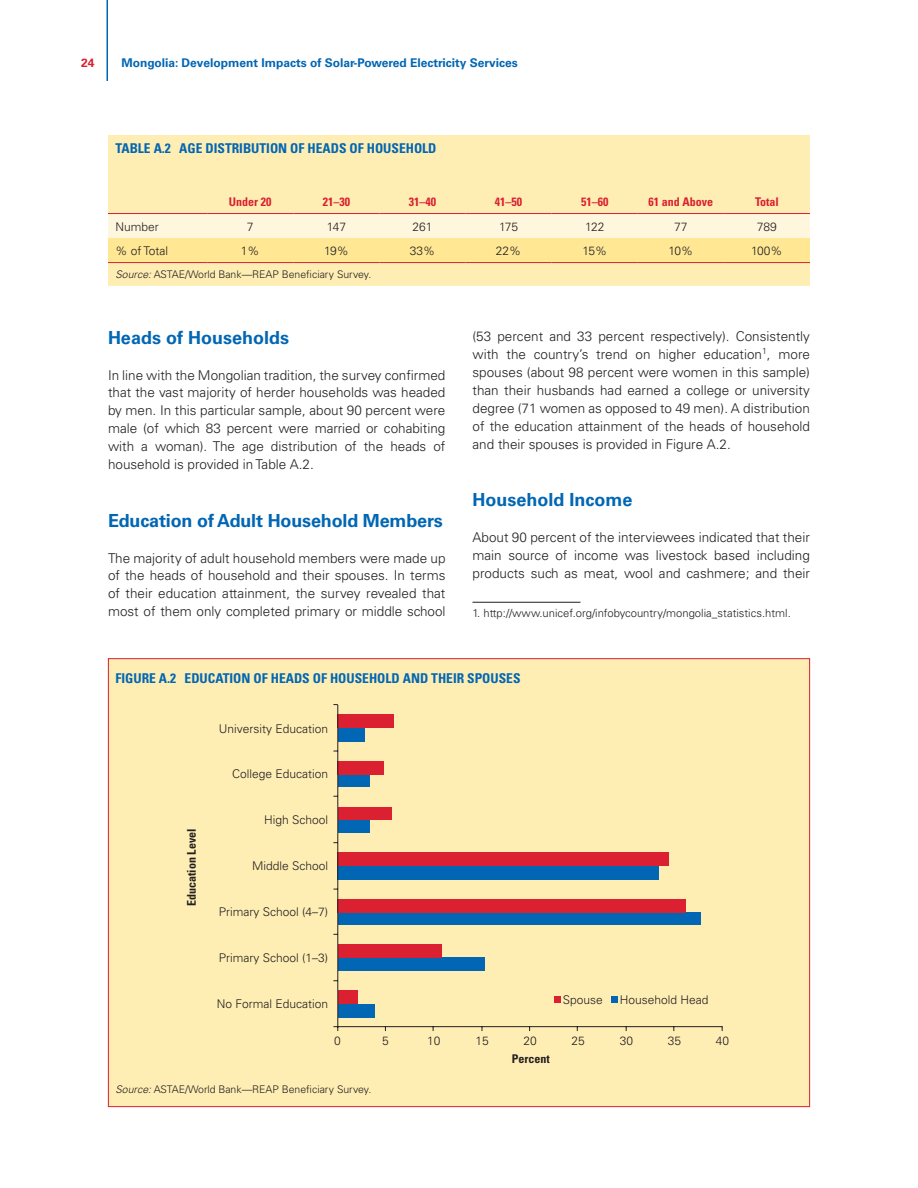
<style>
.page{position:relative;width:918px;height:1188px;background:#fff}
.page>*{position:absolute;margin:0;border:0;box-sizing:border-box;transform-origin:0 0}
.t1{font:700 18px "Univers";letter-spacing:-.005em;color:#0166b3}
.t2{font:300 13.5px/18px "Univers";color:#231f20;text-align:justify}
.t3{font:700 condensed 13.5px "Univers";color:#0166b3}
.t4{font:300 12px "Univers";color:#231f20}
.t5{font:700 12px "Univers";color:#0166b3}
.t6{font:700 condensed 12px "Univers";color:#da2031}
.t7{font:700 condensed 12px "Univers";color:#231f20}
.t8{font:700 12px "Univers";color:#da2031}
.t9{font:300 11.25px "Univers";color:#231f20}
.t10{font:300 10.5px "Univers";color:#231f20}
.s1{font-style:italic}
</style>
<div class="page">
<hr style="left:106px;top:0;width:2px;height:81px;background:#0166b3">
<div style="left:108px;top:135px;width:702px;height:151px;background:#ffeeb4"></div>
<svg style="left:108px;top:214px;width:702px;height:48px;background:#feeeb8"></svg>
<hr style="left:108px;top:213px;width:99px;height:1px;background:#da2031">
<hr style="left:207px;top:213px;width:86px;height:1px;background:#da2031">
<hr style="left:293px;top:213px;width:86px;height:1px;background:#da2031">
<hr style="left:379px;top:213px;width:87px;height:1px;background:#da2031">
<hr style="left:466px;top:213px;width:86px;height:1px;background:#da2031">
<hr style="left:552px;top:213px;width:86px;height:1px;background:#da2031">
<hr style="left:638px;top:213px;width:86px;height:1px;background:#da2031">
<hr style="left:724px;top:213px;width:86px;height:1px;background:#da2031">
<hr style="left:108px;top:262px;width:99px;height:1px;background:#da2031">
<hr style="left:207px;top:262px;width:86px;height:1px;background:#da2031">
<hr style="left:293px;top:262px;width:86px;height:1px;background:#da2031">
<hr style="left:379px;top:262px;width:87px;height:1px;background:#da2031">
<hr style="left:466px;top:262px;width:86px;height:1px;background:#da2031">
<hr style="left:552px;top:262px;width:86px;height:1px;background:#da2031">
<hr style="left:638px;top:262px;width:86px;height:1px;background:#da2031">
<hr style="left:724px;top:262px;width:86px;height:1px;background:#da2031">
<hr style="left:472px;top:602px;width:108px;height:1px;background:#231f20">
<div style="left:108px;top:659px;width:702px;height:448px;background:#ffeeb4"></div>
<div style="left:338px;top:728px;width:27px;height:13px;background:#0166b3"></div>
<div style="left:338px;top:774px;width:32px;height:12px;background:#0166b3"></div>
<div style="left:338px;top:819px;width:32px;height:14px;background:#0166b3"></div>
<div style="left:338px;top:866px;width:321px;height:13px;background:#0166b3"></div>
<div style="left:338px;top:912px;width:363px;height:13px;background:#0166b3"></div>
<div style="left:338px;top:958px;width:146px;height:13px;background:#0166b3"></div>
<div style="left:338px;top:1004px;width:36px;height:13px;background:#0166b3"></div>
<div style="left:338px;top:714px;width:56px;height:14px;background:#da2031"></div>
<div style="left:338px;top:761px;width:46px;height:13px;background:#da2031"></div>
<div style="left:338px;top:807px;width:54px;height:12px;background:#da2031"></div>
<div style="left:338px;top:852px;width:331px;height:14px;background:#da2031"></div>
<div style="left:338px;top:899px;width:348px;height:13px;background:#da2031"></div>
<div style="left:338px;top:944px;width:104px;height:14px;background:#da2031"></div>
<div style="left:338px;top:991px;width:19px;height:13px;background:#da2031"></div>
<hr style="left:338px;top:1026px;width:385px;height:1px;background:#231f20">
<hr style="left:337px;top:705px;width:1px;height:322px;background:#231f20">
<svg style="left:333px;top:1026px;width:5px;height:5px"></svg>
<svg style="left:554px;top:996px;width:6px;height:6px"></svg>
<svg style="left:611px;top:996px;width:6px;height:6px"></svg>
<p class="t8" style="left:81px;top:56px;width:15px">24</p>
<p class="t5" style="left:122px;top:56px;width:398px">Mongolia: Development Impacts of Solar-Powered Electricity Services</p>
<p class="t3" style="left:116px;top:140px;width:323px">TABLE A.2 AGE DISTRIBUTION OF HEADS OF HOUSEHOLD</p>
<p class="t6" style="left:229px;top:194px;width:44px">Under 20</p>
<p class="t6" style="left:323px;top:194px;width:29px">21–30</p>
<p class="t6" style="left:409px;top:194px;width:29px">31–40</p>
<p class="t6" style="left:495px;top:194px;width:29px">41–50</p>
<p class="t6" style="left:581px;top:194px;width:29px">51–60</p>
<p class="t6" style="left:649px;top:194px;width:66px">61 and Above</p>
<p class="t6" style="left:755px;top:194px;width:25px">Total</p>
<p class="t4" style="left:115px;top:219px;width:45px">Number</p>
<p class="t4" style="left:247px;top:219px;width:8px">7</p>
<p class="t4" style="left:327px;top:219px;width:21px">147</p>
<p class="t4" style="left:412px;top:219px;width:22px">261</p>
<p class="t4" style="left:499px;top:219px;width:21px">175</p>
<p class="t4" style="left:585px;top:219px;width:21px">122</p>
<p class="t4" style="left:674px;top:219px;width:15px">77</p>
<p class="t4" style="left:757px;top:219px;width:22px">789</p>
<p class="t4" style="left:116px;top:244px;width:54px">% of Total</p>
<p class="t4" style="left:241px;top:244px;width:20px">1%</p>
<p class="t4" style="left:324px;top:244px;width:26px">19%</p>
<p class="t4" style="left:410px;top:244px;width:27px">33%</p>
<p class="t4" style="left:496px;top:244px;width:27px">22%</p>
<p class="t4" style="left:582px;top:244px;width:26px">15%</p>
<p class="t4" style="left:669px;top:244px;width:26px">10%</p>
<p class="t4" style="left:751px;top:244px;width:33px">100%</p>
<p class="t10" style="left:116px;top:268px;width:257px"><span class="s1">Source:</span> ASTAE/World Bank—REAP Beneficiary Survey.</p>
<h1 class="t1" style="left:108px;top:327px;width:183px">Heads of Households</h1>
<p class="t2" style="left:108px;top:366px;width:339px">In line with the Mongolian tradition, the survey confirmed that the vast majority of herder households was headed by men. In this particular sample, about 90 percent were male (of which 83 percent were married or cohabiting with a woman). The age distribution of the heads of household is provided in Table A.2.</p>
<h1 class="t1" style="left:108px;top:510px;width:336px">Education of Adult Household Members</h1>
<p class="t2" style="left:108px;top:549px;width:339px">The majority of adult household members were made up of the heads of household and their spouses. In terms of their education attainment, the survey revealed that most of them only completed primary or middle school</p>
<p class="t2" style="left:472px;top:327px;width:339px">(53 percent and 33 percent respectively). Consistently with the country’s trend on higher education<sup>1</sup>, more spouses (about 98 percent were women in this sample) than their husbands had earned a college or university degree (71 women as opposed to 49 men). A distribution of the education attainment of the heads of household and their spouses is provided in Figure A.2.</p>
<h1 class="t1" style="left:472px;top:489px;width:162px">Household Income</h1>
<p class="t2" style="left:472px;top:528px;width:339px">About 90 percent of the interviewees indicated that their main source of income was livestock based including products such as meat, wool and cashmere; and their</p>
<p class="t9" style="left:472px;top:606px;width:320px">1. http://www.unicef.org/infobycountry/mongolia_statistics.html.</p>
<p class="t3" style="left:116px;top:670px;width:407px">FIGURE A.2 EDUCATION OF HEADS OF HOUSEHOLD AND THEIR SPOUSES</p>
<p class="t4" style="left:219px;top:721px;width:111px">University Education</p>
<p class="t4" style="left:232px;top:767px;width:98px">College Education</p>
<p class="t7" style="left:184px;top:906px;width:79px;rotate:-90deg">Education Level</p>
<p class="t4" style="left:264px;top:813px;width:66px">High School</p>
<p class="t4" style="left:252px;top:859px;width:78px">Middle School</p>
<p class="t4" style="left:219px;top:905px;width:111px">Primary School (4–7)</p>
<p class="t4" style="left:219px;top:951px;width:111px">Primary School (1–3)</p>
<p class="t4" style="left:217px;top:997px;width:113px">No Formal Education</p>
<p class="t4" style="left:563px;top:992px;width:42px">Spouse</p>
<p class="t4" style="left:620px;top:992px;width:90px">Household Head</p>
<p class="t4" style="left:334px;top:1033px;width:8px">0</p>
<p class="t4" style="left:382px;top:1033px;width:8px">5</p>
<p class="t4" style="left:427px;top:1033px;width:15px">10</p>
<p class="t4" style="left:475px;top:1033px;width:15px">15</p>
<p class="t4" style="left:523px;top:1033px;width:15px">20</p>
<p class="t4" style="left:572px;top:1033px;width:15px">25</p>
<p class="t4" style="left:620px;top:1033px;width:15px">30</p>
<p class="t4" style="left:668px;top:1033px;width:15px">35</p>
<p class="t4" style="left:716px;top:1033px;width:15px">40</p>
<p class="t7" style="left:512px;top:1051px;width:40px">Percent</p>
<p class="t10" style="left:116px;top:1083px;width:257px"><span class="s1">Source:</span> ASTAE/World Bank—REAP Beneficiary Survey.</p>
</div>
